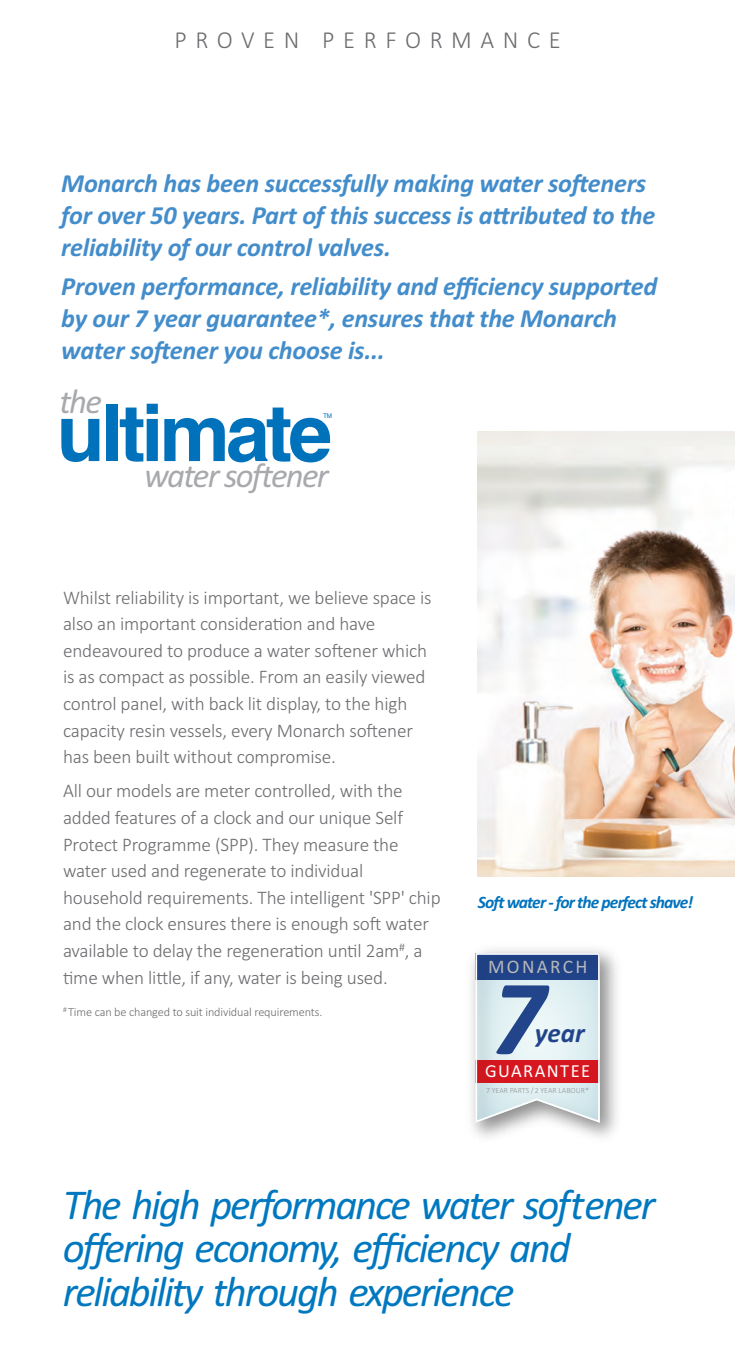
<style>
.page{position:relative;width:735px;height:1365px;background:#fff}
.page>*{position:absolute;margin:0;border:0;box-sizing:border-box;transform-origin:0 0}
.t1{font:italic 700 108.5px "Calibri";color:#21448a}
.t2{font:700 79.1px "Helvetica";letter-spacing:-.05em;color:#0072bc}
.t3{font:italic 42.88px/43.2px "Calibri";letter-spacing:-.05em;color:#0078c0}
.t4{font:italic 34.65px "Calibri";letter-spacing:-.05em;color:#a8a9ad}
.t5{font:italic 700 27.12px "Calibri";color:#21448a}
.t6{font:italic 700 26.25px/31.8px "Calibri";letter-spacing:-.01em;color:#448dcb}
.t7{font:300 24.5px "Calibri";letter-spacing:.35em;color:#6c6d70}
.t8{font:300 19.25px/26.6px "Calibri";letter-spacing:-.01em;color:#6c6d70}
.t9{font:19.25px "Calibri";letter-spacing:.12em;color:#bcbdc0}
.t10{font:18.38px "Calibri";letter-spacing:.08em;color:#fff}
.t11{font:italic 700 17.5px "Calibri";letter-spacing:-.05em;color:#0072bc}
.t12{font:300 12.25px "Calibri";letter-spacing:-.01em;color:#6c6d70}
.t13{font:300 7.88px "Calibri";letter-spacing:.01em;color:#939598}
.t14{font:6.3px "Helvetica";color:#0072bc}
</style>
<div class="page">
<img style="left:478px;top:431px;width:257px;height:445px">
<img style="left:471px;top:949px;width:146px;height:189px">
<svg style="left:475px;top:953px;width:124px;height:169px;background:#c0b5c2"></svg>
<p class="t7" style="left:174px;top:25px;width:388px">PROVEN PERFORMANCE</p>
<h3 class="t6" style="left:61px;top:167px;width:595px">Monarch has been successfully making water softeners for over 50 years. Part of this success is attributed to the reliability of our control valves.</h3>
<h3 class="t6" style="left:61px;top:270px;width:597px">Proven performance, reliability and efficiency supported by our 7 year guarantee*, ensures that the Monarch water softener you choose is...</h3>
<h3 class="t4" style="left:59px;top:380px;width:44px">the</h3>
<h2 class="t2" style="left:56px;top:387px;width:277px">ultimate</h2>
<h3 class="t4" style="left:144px;top:454px;width:186px">water softener</h3>
<p class="t14" style="left:323px;top:412px;width:11px">TM</p>
<p class="t8" style="left:63px;top:583px;width:370px">Whilst reliability is important, we believe space is also an important consideration and have endeavoured to produce a water softener which is as compact as possible. From an easily viewed control panel, with back lit display, to the high capacity resin vessels, every Monarch softener has been built without compromise.</p>
<p class="t8" style="left:63px;top:777px;width:379px">All our models are meter controlled, with the added features of a clock and our unique Self Protect Programme (SPP). They measure the water used and regenerate to individual household requirements. The intelligent 'SPP' chip and the clock ensures there is enough soft water available to delay the regeneration until 2am<sup>#</sup>, a time when little, if any, water is being used.</p>
<p class="t12" style="left:63px;top:1004px;width:261px"><sup>#</sup> Time can be changed to suit individual requirements.</p>
<p class="t11" style="left:478px;top:891px;width:217px">Soft water - for the perfect shave!</p>
<p class="t9" style="left:488px;top:955px;width:101px">MONARCH</p>
<h1 class="t1" style="left:490px;top:952px;width:56px">7</h1>
<h3 class="t5" style="left:534px;top:1016px;width:51px">year</h3>
<p class="t10" style="left:485px;top:1059px;width:107px">GUARANTEE</p>
<p class="t13" style="left:486px;top:1085px;width:104px">7 YEAR PARTS / 2 YEAR LABOUR*</p>
<h3 class="t3" style="left:63px;top:1182px;width:594px">The high performance water softener offering economy, efficiency and reliability through experience</h3>
</div>
